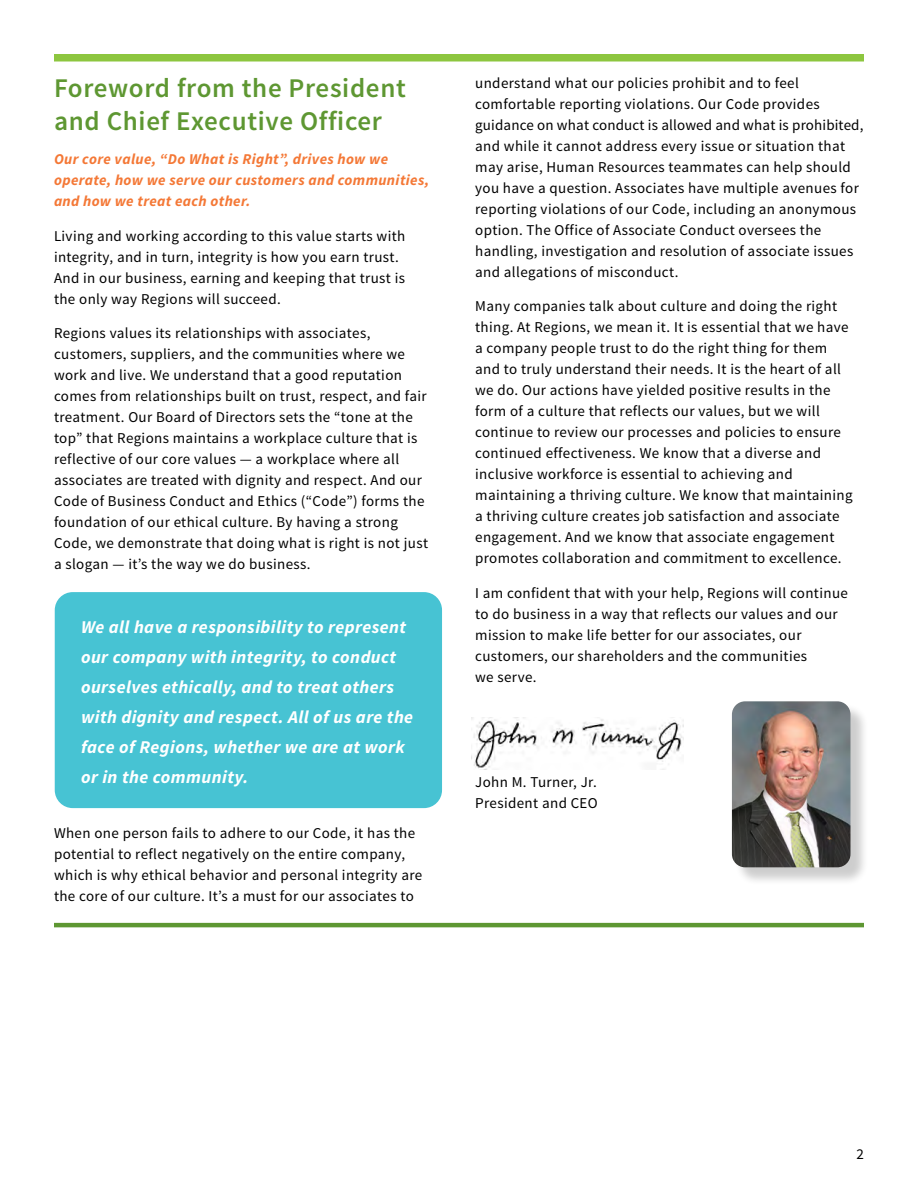
<style>
.page{position:relative;width:918px;height:1188px;background:#fff}
.page>*{position:absolute;margin:0;border:0;box-sizing:border-box;transform-origin:0 0}
.t1{font:600 27px/33px "Source Sans Pro";letter-spacing:.025em;color:#5e9732}
.t2{font:italic 700 18px/30px "Source Sans Pro";letter-spacing:.025em;color:#fff}
.t3{font:15px/21px "Source Sans Pro";letter-spacing:.025em;color:#000}
.t4{font:italic 700 15px/21px "Source Sans Pro";letter-spacing:.025em;color:#f47836}
</style>
<div class="page">
<div style="left:55px;top:592px;width:387px;height:216px;background:#47c3d3;border-radius:18px"></div>
<div style="left:734px;top:704px;width:135px;height:182px;background:#000;opacity:.2"></div>
<img style="left:732px;top:701px;width:118px;height:166px">
<img style="left:472px;top:717px;width:212px;height:52px">
<hr style="left:54px;top:923px;width:810px;height:4px;background:#5e9732">
<div style="left:54px;top:54px;width:810px;height:8px;background:#8dc63f"></div>
<h1 class="t1" style="left:54px;top:72px;width:353px">Foreword from the President and Chief Executive Officer</h1>
<p class="t4" style="left:54px;top:149px;width:377px">Our core value, “Do What is Right”, drives how we operate, how we serve our customers and communities, and how we treat each other.</p>
<p class="t3" style="left:54px;top:226px;width:353px">Living and working according to this value starts with integrity, and in turn, integrity is how you earn trust.<br>And in our business, earning and keeping that trust is the only way Regions will succeed.</p>
<p class="t3" style="left:54px;top:323px;width:376px">Regions values its relationships with associates, customers, suppliers, and the communities where we work and live. We understand that a good reputation comes from relationships built on trust, respect, and fair treatment. Our Board of Directors sets the “tone at the top” that Regions maintains a workplace culture that is reflective of our core values — a workplace where all associates are treated with dignity and respect. And our Code of Business Conduct and Ethics (“Code”) forms the foundation of our ethical culture. By having a strong Code, we demonstrate that doing what is right is not just a slogan — it’s the way we do business.</p>
<p class="t2" style="left:81px;top:612px;width:334px">We all have a responsibility to represent our company with integrity, to conduct ourselves ethically, and to treat others with dignity and respect. All of us are the face of Regions, whether we are at work or in the community.</p>
<p class="t3" style="left:54px;top:823px;width:370px">When one person fails to adhere to our Code, it has the potential to reflect negatively on the entire company, which is why ethical behavior and personal integrity are the core of our culture. It’s a must for our associates to</p>
<p class="t3" style="left:475px;top:73px;width:390px">understand what our policies prohibit and to feel comfortable reporting violations. Our Code provides guidance on what conduct is allowed and what is prohibited, and while it cannot address every issue or situation that may arise, Human Resources teammates can help should you have a question. Associates have multiple avenues for reporting violations of our Code, including an anonymous option. The Office of Associate Conduct oversees the handling, investigation and resolution of associate issues and allegations of misconduct.</p>
<p class="t3" style="left:475px;top:296px;width:379px">Many companies talk about culture and doing the right thing. At Regions, we mean it. It is essential that we have a company people trust to do the right thing for them and to truly understand their needs. It is the heart of all we do. Our actions have yielded positive results in the form of a culture that reflects our values, but we will continue to review our processes and policies to ensure continued effectiveness. We know that a diverse and inclusive workforce is essential to achieving and maintaining a thriving culture. We know that maintaining a thriving culture creates job satisfaction and associate engagement. And we know that associate engagement promotes collaboration and commitment to excellence.</p>
<p class="t3" style="left:475px;top:583px;width:374px">I am confident that with your help, Regions will continue to do business in a way that reflects our values and our mission to make life better for our associates, our customers, our shareholders and the communities<br>we serve.</p>
<p class="t3" style="left:475px;top:772px;width:124px">John M. Turner, Jr.<br>President and CEO</p>
<p class="t3" style="left:857px;top:1143px;width:9px">2</p>
</div>
